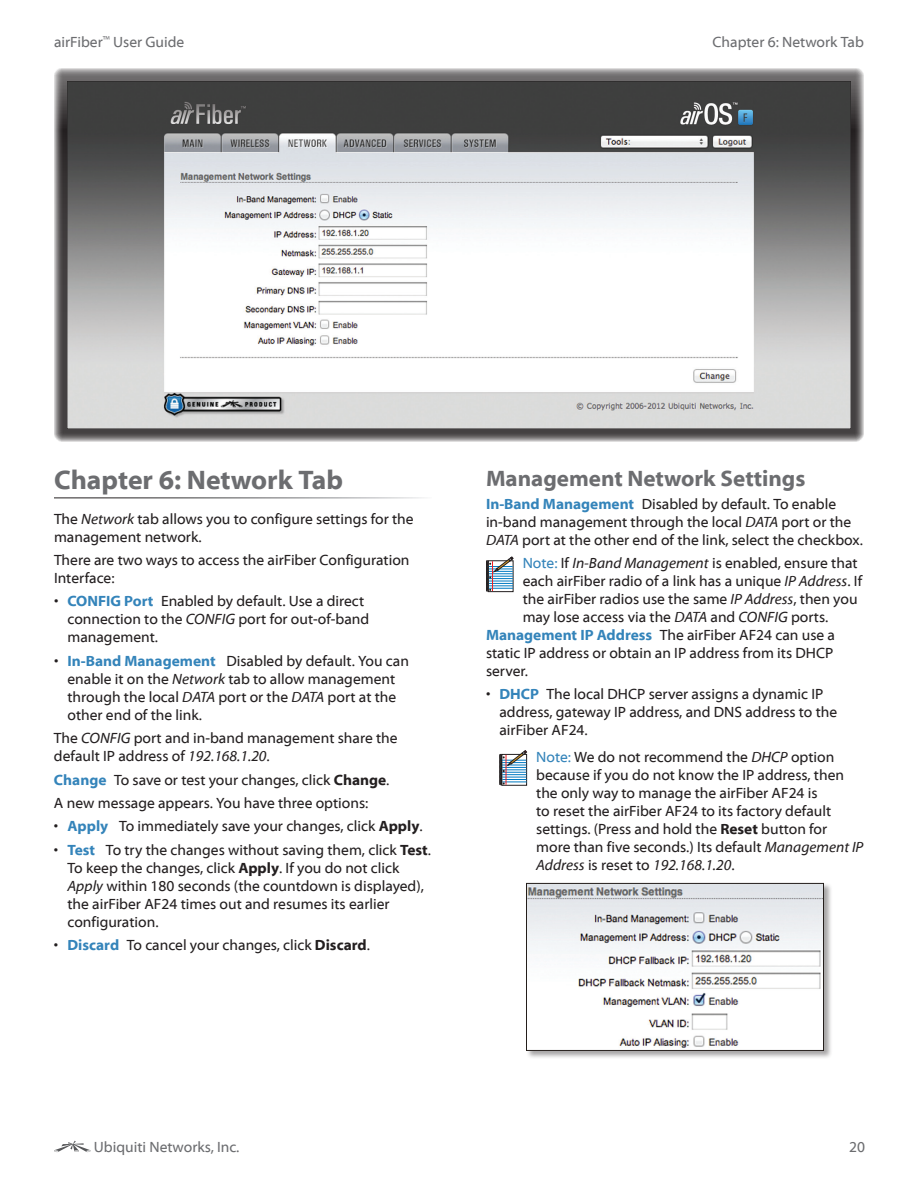
<style>
.page{position:relative;width:918px;height:1188px;background:#fff}
.page>*{position:absolute;margin:0;border:0;box-sizing:border-box;transform-origin:0 0}
.t1{font:700 27px "Myriad Web Pro";color:#6c6d70}
.t2{font:700 22.5px "Myriad Web Pro";color:#6c6d70}
.t3{font:15px/18px "Myriad Web Pro";color:#231f20}
.t4{font:15px "Myriad Web Pro";color:#6c6d70}
.s1{font-style:italic}
.s2{font-weight:700;color:#3484ba}
.s3{font-weight:700}
.s4{color:#3484ba}
</style>
<div class="page">
<svg style="left:54px;top:1141px;width:37px;height:11px"></svg>
<div style="left:488px;top:560px;width:26px;height:32px;border:1px solid #231f20"></div>
<svg style="left:486px;top:557px;width:27px;height:34px"></svg>
<div style="left:501px;top:754px;width:26px;height:32px;border:1px solid #231f20"></div>
<svg style="left:500px;top:750px;width:27px;height:35px"></svg>
<div style="left:526px;top:883px;width:307px;height:177px;background:#231f20;opacity:.4"></div>
<img style="left:528px;top:885px;width:294px;height:164px">
<div style="left:526px;top:883px;width:298px;height:168px;border:1px solid #241e1b"></div>
<svg style="left:54px;top:68px;width:810px;height:374px"></svg>
<p class="t4" style="left:54px;top:33px;width:132px">airFiber<sup>™</sup> User Guide</p>
<p class="t4" style="left:713px;top:33px;width:153px">Chapter 6: Network Tab</p>
<h1 class="t1" style="left:54px;top:466px;width:291px">Chapter 6: Network Tab</h1>
<p class="t3" style="left:54px;top:510px;width:361px">The <span class="s1">Network</span> tab allows you to configure settings for the management network.</p>
<p class="t3" style="left:54px;top:551px;width:357px">There are two ways to access the airFiber Configuration<br>Interface:</p>
<p class="t3" style="left:68px;top:593px;width:303px;text-indent:-14px">• <span class="s2">CONFIG Port</span> Enabled by default. Use a direct connection to the <span class="s1">CONFIG</span> port for out-of-band management.</p>
<p class="t3" style="left:67px;top:652px;width:343px;text-indent:-13px">• <span class="s2">In-Band Management</span> Disabled by default. You can enable it on the <span class="s1">Network</span> tab to allow management through the local <span class="s1">DATA</span> port or the <span class="s1">DATA</span> port at the other end of the link.</p>
<p class="t3" style="left:54px;top:730px;width:345px">The <span class="s1">CONFIG</span> port and in-band management share the default IP address of <span class="s1">192.168.1.20</span>.</p>
<p class="t3" style="left:54px;top:768px;width:337px;line-height:23.4px"><span class="s2">Change</span> To save or test your changes, click <span class="s3">Change</span>.<br>A new message appears. You have three options:</p>
<p class="t3" style="left:54px;top:818px;width:370px">• <span class="s2">Apply</span> To immediately save your changes, click <span class="s3">Apply</span>.</p>
<p class="t3" style="left:67px;top:841px;width:365px;text-indent:-13px">• <span class="s2">Test</span> To try the changes without saving them, click <span class="s3">Test</span>.<br>To keep the changes, click <span class="s3">Apply</span>. If you do not click <span class="s1">Apply</span> within 180 seconds (the countdown is displayed), the airFiber AF24 times out and resumes its earlier configuration.</p>
<p class="t3" style="left:54px;top:937px;width:317px">• <span class="s2">Discard</span> To cancel your changes, click <span class="s3">Discard</span>.</p>
<h2 class="t2" style="left:486px;top:466px;width:321px">Management Network Settings</h2>
<p class="t3" style="left:486px;top:496px;width:379px"><span class="s2">In-Band Management</span> Disabled by default. To enable in‑band management through the local <span class="s1">DATA</span> port or the<br><span class="s1">DATA</span> port at the other end of the link, select the checkbox.</p>
<p class="t3" style="left:523px;top:555px;width:336px"><span class="s4">Note:</span> If <span class="s1">In-Band Management</span> is enabled, ensure that</p>
<p class="t3" style="left:523px;top:573px;width:341px">each airFiber radio of a link has a unique <span class="s1">IP Address</span>. If</p>
<p class="t3" style="left:523px;top:591px;width:336px">the airFiber radios use the same <span class="s1">IP Address</span>, then you</p>
<p class="t3" style="left:523px;top:609px;width:307px">may lose access via the <span class="s1">DATA</span> and <span class="s1">CONFIG</span> ports.</p>
<p class="t3" style="left:486px;top:626px;width:351px"><span class="s2">Management IP Address</span> The airFiber AF24 can use a</p>
<p class="t3" style="left:486px;top:644px;width:349px">static IP address or obtain an IP address from its DHCP</p>
<p class="t3" style="left:486px;top:662px;width:44px">server.</p>
<p class="t3" style="left:500px;top:685px;width:339px;text-indent:-14px">• <span class="s2">DHCP</span> The local DHCP server assigns a dynamic IP address, gateway IP address, and DNS address to the airFiber AF24.</p>
<p class="t3" style="left:536px;top:748px;width:329px"><span class="s4">Note:</span> We do not recommend the <span class="s1">DHCP</span> option because if you do not know the IP address, then the only way to manage the airFiber AF24 is<br>to reset the airFiber AF24 to its factory default settings. (Press and hold the <span class="s3">Reset</span> button for more than five seconds.) Its default <span class="s1">Management IP Address</span> is reset to <span class="s1">192.168.1.20</span>.</p>
<p class="t4" style="left:94px;top:1139px;width:147px">Ubiquiti Networks, Inc.</p>
<p class="t4" style="left:849px;top:1139px;width:17px">20</p>
</div>
